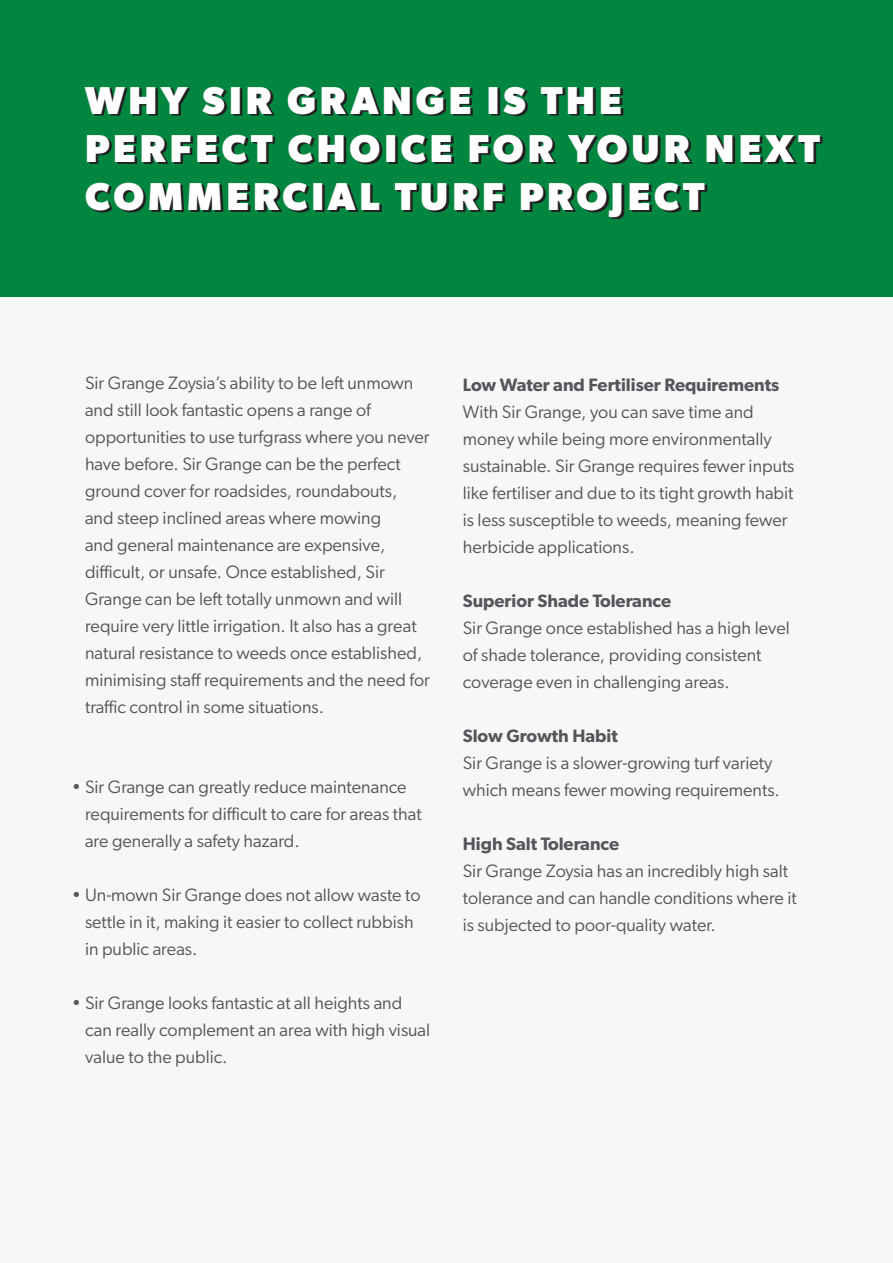
<style>
.page{position:relative;width:893px;height:1263px;background:#fff}
.page>*{position:absolute;margin:0;border:0;box-sizing:border-box;transform-origin:0 0}
.t1{font:700 39px/48px "Gibson";letter-spacing:.105em;color:#fff}
.t2{font:18px/27px "Gibson";color:#54565b}
.t3{font:600 18px "Gibson";color:#54565b}
</style>
<div class="page">
<div style="left:0;top:296px;width:893px;height:967px;background:#f6f7f7"></div>
<div style="left:0;top:0;width:893px;height:296px;background:#00863f"></div>
<svg style="left:87px;top:89px;width:735px;height:130px"></svg>
<p class="t1" style="left:85px;top:75px;width:736px">WHY SIR GRANGE IS THE<br>PERFECT CHOICE FOR YOUR NEXT<br>COMMERCIAL TURF PROJECT</p>
<p class="t2" style="left:85px;top:369px;width:346px">Sir Grange Zoysia’s ability to be left unmown and still look fantastic opens a range of opportunities to use turfgrass where you never have before. Sir Grange can be the perfect ground cover for roadsides, roundabouts, and steep inclined areas where mowing<br>and general maintenance are expensive, difficult, or unsafe. Once established, Sir Grange can be left totally unmown and will require very little irrigation. It also has a great natural resistance to weeds once established, minimising staff requirements and the need for traffic control in some situations.</p>
<p class="t3" style="left:463px;top:374px;width:318px">Low Water and Fertiliser Requirements</p>
<p class="t2" style="left:463px;top:398px;width:333px">With Sir Grange, you can save time and money while being more environmentally sustainable. Sir Grange requires fewer inputs like fertiliser and due to its tight growth habit is less susceptible to weeds, meaning fewer herbicide applications.</p>
<p class="t3" style="left:463px;top:590px;width:210px">Superior Shade Tolerance</p>
<p class="t2" style="left:463px;top:614px;width:328px">Sir Grange once established has a high level of shade tolerance, providing consistent coverage even in challenging areas.</p>
<p class="t3" style="left:463px;top:725px;width:157px">Slow Growth Habit</p>
<p class="t2" style="left:463px;top:749px;width:319px">Sir Grange is a slower-growing turf variety which means fewer mowing requirements.</p>
<p class="t3" style="left:463px;top:833px;width:158px">High Salt Tolerance</p>
<p class="t2" style="left:463px;top:857px;width:336px">Sir Grange Zoysia has an incredibly high salt tolerance and can handle conditions where it is subjected to poor-quality water.</p>
<p class="t2" style="left:85px;top:773px;width:338px;text-indent:-13px">• Sir Grange can greatly reduce maintenance requirements for difficult to care for areas that are generally a safety hazard.</p>
<p class="t2" style="left:85px;top:881px;width:337px;text-indent:-13px">• Un-mown Sir Grange does not allow waste to settle in it, making it easier to collect rubbish in public areas.</p>
<p class="t2" style="left:85px;top:989px;width:347px;text-indent:-13px">• Sir Grange looks fantastic at all heights and can really complement an area with high visual value to the public.</p>
</div>
